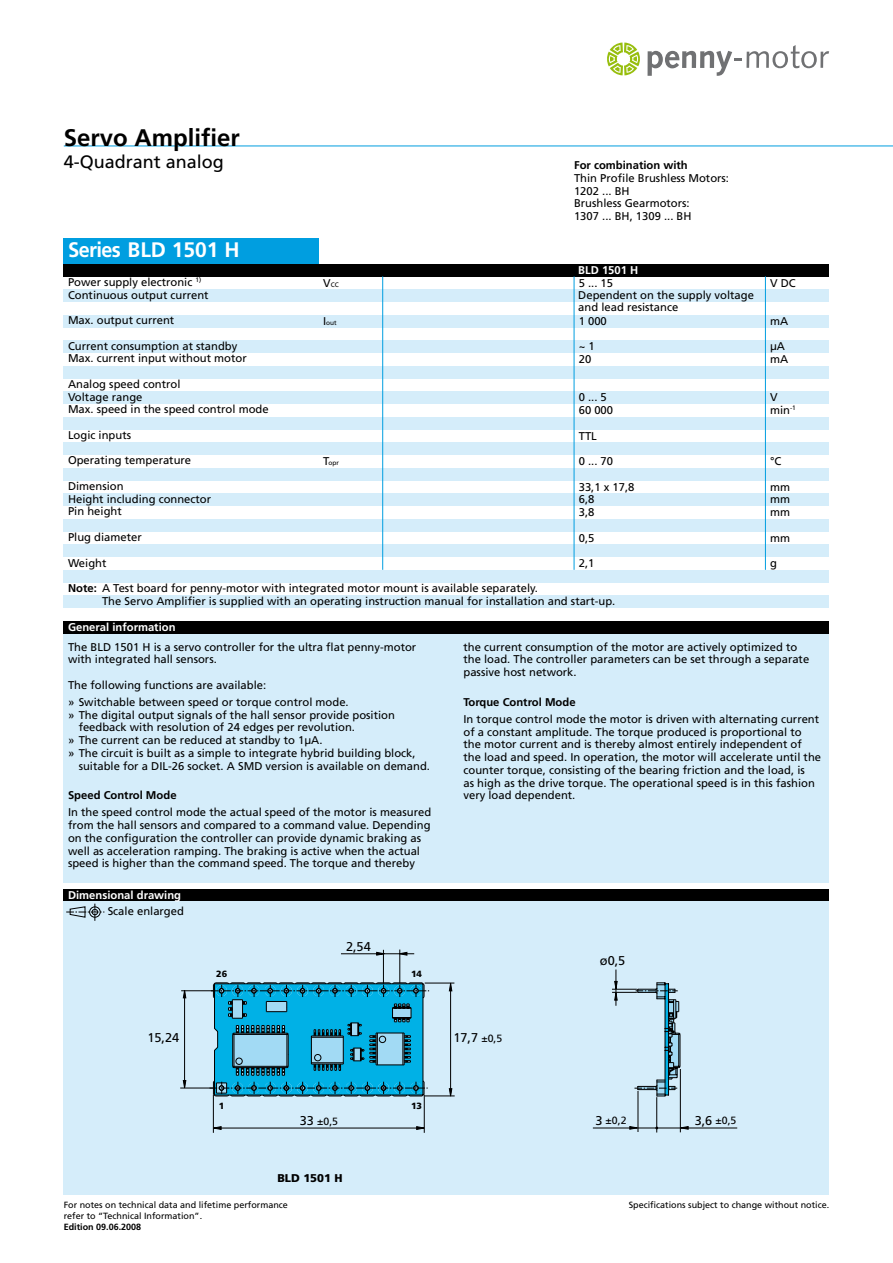
<style>
.page{position:relative;width:893px;height:1263px;background:#fff}
.page>*{position:absolute;margin:0;border:0;box-sizing:border-box;transform-origin:0 0}
.t1{font:700 24px "Frutiger LT";color:#000}
.t2{font:700 21px "Frutiger LT";letter-spacing:-.015em;color:#fff}
.t3{font:18px "Frutiger LT";color:#000}
.t4{font:12.75px "Frutiger LT";color:#000}
.t5{font:11.25px/12.8px "Frutiger LT";color:#000}
.t6{font:700 11.25px "Frutiger LT";color:#000}
.t7{font:700 11.25px "Frutiger LT";color:#fff}
.t8{font:900 11.25px "Frutiger LT";color:#000}
.t9{font:10.5px "Frutiger LT";color:#000}
.t10{font:9px "Frutiger LT";color:#000}
.t11{font:700 9px "Frutiger LT";color:#000}
.t12{font:900 9px "Frutiger LT";color:#000}
.t13{font:6.45px "Frutiger LT";color:#000}
.s1{font-size:11.25px}
.s2{font-weight:700}
.s3{font-size:12.75px}
.s4{font-size:10.5px}
</style>
<div class="page">
<div style="left:64px;top:634px;width:765px;height:248px;background:#d5edfa"></div>
<div style="left:64px;top:289px;width:765px;height:13px;background:#d5edfa"></div>
<div style="left:64px;top:315px;width:765px;height:12px;background:#d5edfa"></div>
<div style="left:64px;top:340px;width:765px;height:13px;background:#d5edfa"></div>
<div style="left:64px;top:366px;width:765px;height:12px;background:#d5edfa"></div>
<div style="left:64px;top:391px;width:765px;height:13px;background:#d5edfa"></div>
<div style="left:64px;top:417px;width:765px;height:12px;background:#d5edfa"></div>
<div style="left:64px;top:442px;width:765px;height:13px;background:#d5edfa"></div>
<div style="left:64px;top:468px;width:765px;height:12px;background:#d5edfa"></div>
<div style="left:64px;top:493px;width:765px;height:13px;background:#d5edfa"></div>
<div style="left:64px;top:519px;width:765px;height:12px;background:#d5edfa"></div>
<div style="left:64px;top:544px;width:765px;height:13px;background:#d5edfa"></div>
<div style="left:64px;top:621px;width:765px;height:13px;background:#000"></div>
<div style="left:64px;top:264px;width:765px;height:12px;background:#000"></div>
<div style="left:64px;top:570px;width:765px;height:13px;background:#d5edfa"></div>
<hr style="left:574px;top:276px;width:1px;height:294px;background:#009ee0">
<hr style="left:765px;top:276px;width:1px;height:294px;background:#009ee0">
<div style="left:64px;top:238px;width:255px;height:26px;background:#009ee0"></div>
<svg style="left:607px;top:43px;width:33px;height:32px"></svg>
<svg style="left:647px;top:45px;width:182px;height:31px"></svg>
<hr style="left:382px;top:276px;width:1px;height:294px;background:#009ee0">
<div style="left:64px;top:889px;width:765px;height:12px;background:#000"></div>
<div style="left:64px;top:901px;width:765px;height:294px;background:#d5edfa"></div>
<div style="left:64px;top:595px;width:765px;height:13px;background:#d5edfa"></div>
<svg style="left:66px;top:904px;width:38px;height:17px"></svg>
<svg style="left:183px;top:969px;width:272px;height:161px"></svg>
<svg style="left:341px;top:952px;width:74px;height:3px"></svg>
<svg style="left:592px;top:969px;width:145px;height:164px"></svg>
<hr style="left:64px;top:146px;width:829px;height:1px;background:#009ee0">
<h1 class="t1" style="left:64px;top:123px;width:178px">Servo Amplifier</h1>
<h3 class="t3" style="left:64px;top:152px;width:162px">4-Quadrant analog</h3>
<h2 class="t2" style="left:68px;top:238px;width:173px">Series BLD 1501 H</h2>
<p class="t6" style="left:574px;top:159px;width:115px">For combination with</p>
<p class="t5" style="left:574px;top:172px;width:157px">Thin Profile Brushless Motors:</p>
<p class="t5" style="left:574px;top:197px;width:117px">Brushless Gearmotors:</p>
<p class="t5" style="left:574px;top:184px;width:57px">1202 ... BH</p>
<p class="t5" style="left:574px;top:210px;width:119px">1307 ... BH, 1309 ... BH</p>
<p class="t7" style="left:578px;top:263px;width:62px">BLD 1501 H</p>
<p class="t5" style="left:68px;top:276px;width:142px">Power supply electronic <sup>1)<br></sup>Continuous output current</p>
<p class="t5" style="left:579px;top:276px;width:36px">5 ... 15</p>
<p class="t5" style="left:579px;top:315px;width:30px">1 000</p>
<p class="t5" style="left:579px;top:340px;width:18px">~ 1<br>20</p>
<p class="t5" style="left:579px;top:391px;width:36px">0 ... 5<br>60 000</p>
<p class="t5" style="left:579px;top:429px;width:20px">TTL</p>
<p class="t5" style="left:579px;top:455px;width:36px">0 ... 70</p>
<p class="t5" style="left:579px;top:480px;width:57px">33,1 x 17,8<br>6,8<br>3,8</p>
<p class="t5" style="left:579px;top:531px;width:17px">0,5</p>
<p class="t5" style="left:579px;top:557px;width:17px">2,1</p>
<p class="t13" style="left:323px;top:281px;width:17px"><span class="s1">V</span>CC</p>
<p class="t13" style="left:323px;top:319px;width:15px"><span class="s1">I</span>out</p>
<p class="t5" style="left:578px;top:288px;width:177px">Dependent on the supply voltage and lead resistance</p>
<p class="t5" style="left:68px;top:314px;width:108px">Max. output current</p>
<p class="t5" style="left:68px;top:339px;width:180px">Current consumption at standby<br>Max. current input without motor</p>
<p class="t5" style="left:68px;top:378px;width:202px">Analog speed control<br>Voltage range<br>Max. speed in the speed control mode</p>
<p class="t5" style="left:68px;top:429px;width:65px">Logic inputs</p>
<p class="t5" style="left:68px;top:454px;width:125px">Operating temperature</p>
<p class="t5" style="left:68px;top:480px;width:145px">Dimension<br>Height including connector<br>Pin height</p>
<p class="t5" style="left:68px;top:531px;width:75px">Plug diameter</p>
<p class="t5" style="left:68px;top:556px;width:40px">Weight</p>
<p class="t5" style="left:102px;top:582px;width:515px;text-indent:-34px"><span class="s2">Note:</span> A Test board for penny-motor with integrated motor mount is available separately.<br>The Servo Amplifier is supplied with an operating instruction manual for installation and start-up.</p>
<p class="t13" style="left:323px;top:459px;width:17px"><span class="s1">T</span>opr</p>
<p class="t7" style="left:68px;top:620px;width:109px">General information</p>
<p class="t5" style="left:770px;top:276px;width:27px">V DC</p>
<p class="t5" style="left:770px;top:315px;width:20px">mA</p>
<p class="t5" style="left:770px;top:340px;width:20px">µA mA</p>
<p class="t5" style="left:770px;top:391px;width:27px">V min<sup>-1</sup></p>
<p class="t5" style="left:770px;top:455px;width:13px">°C</p>
<p class="t5" style="left:770px;top:480px;width:22px;text-align:justify">mm mm mm</p>
<p class="t5" style="left:770px;top:531px;width:22px">mm</p>
<p class="t5" style="left:770px;top:557px;width:8px">g</p>
<p class="t5" style="left:68px;top:640px;width:350px">The BLD 1501 H is a servo controller for the ultra flat penny-motor with integrated hall sensors.</p>
<p class="t5" style="left:68px;top:676px;width:282px;line-height:17px">The following functions are available:<br>» Switchable between speed or torque control mode.</p>
<p class="t5" style="left:68px;top:708px;width:328px">» The digital output signals of the hall sensor provide position</p>
<p class="t5" style="left:79px;top:721px;width:278px">feedback with resolution of 24 edges per revolution.</p>
<p class="t5" style="left:68px;top:734px;width:256px">» The current can be reduced at standby to 1μA.</p>
<p class="t5" style="left:68px;top:746px;width:349px">» The circuit is built as a simple to integrate hybrid building block,</p>
<p class="t5" style="left:79px;top:759px;width:353px">suitable for a DIL-26 socket. A SMD version is available on demand.</p>
<p class="t6" style="left:68px;top:789px;width:110px">Speed Control Mode</p>
<p class="t5" style="left:68px;top:806px;width:365px">In the speed control mode the actual speed of the motor is measured from the hall sensors and compared to a command value. Depending on the configuration the controller can provide dynamic braking as well as acceleration ramping. The braking is active when the actual speed is higher than the command speed. The torque and thereby</p>
<p class="t7" style="left:68px;top:888px;width:115px">Dimensional drawing</p>
<p class="t5" style="left:108px;top:905px;width:78px">Scale enlarged</p>
<p class="t4" style="left:147px;top:1030px;width:33px">15,24</p>
<p class="t12" style="left:216px;top:968px;width:13px">26</p>
<p class="t12" style="left:219px;top:1100px;width:7px">1</p>
<p class="t4" style="left:346px;top:939px;width:26px">2,54</p>
<p class="t12" style="left:411px;top:968px;width:13px">14</p>
<p class="t9" style="left:300px;top:1115px;width:40px"><span class="s3">33</span> ±0,5</p>
<p class="t8" style="left:277px;top:1171px;width:67px">BLD 1501 H</p>
<p class="t12" style="left:411px;top:1100px;width:13px">13</p>
<p class="t5" style="left:463px;top:640px;width:347px">the current consumption of the motor are actively optimized to the load. The controller parameters can be set through a separate passive host network.</p>
<p class="t6" style="left:463px;top:695px;width:114px">Torque Control Mode</p>
<p class="t5" style="left:463px;top:712px;width:359px">In torque control mode the motor is driven with alternating current of a constant amplitude. The torque produced is proportional to the motor current and is thereby almost entirely independent of the load and speed. In operation, the motor will accelerate until the counter torque, consisting of the bearing friction and the load, is<br>as high as the drive torque. The operational speed is in this fashion very load dependent.</p>
<p class="t4" style="left:453px;top:1030px;width:50px">17,7 <span class="s4">±0,5</span></p>
<p class="t4" style="left:600px;top:953px;width:27px">ø0,5</p>
<p class="t9" style="left:595px;top:1115px;width:33px"><span class="s3">3</span> ±0,2</p>
<p class="t9" style="left:695px;top:1115px;width:43px"><span class="s3">3,6</span> ±0,5</p>
<p class="t10" style="left:64px;top:1200px;width:226px">For notes on technical data and lifetime performance</p>
<p class="t10" style="left:629px;top:1200px;width:202px">Specifications subject to change without notice.</p>
<p class="t10" style="left:64px;top:1210px;width:140px">refer to “Technical Information”.</p>
<p class="t11" style="left:64px;top:1221px;width:79px">Edition 09.06.2008</p>
</div>
